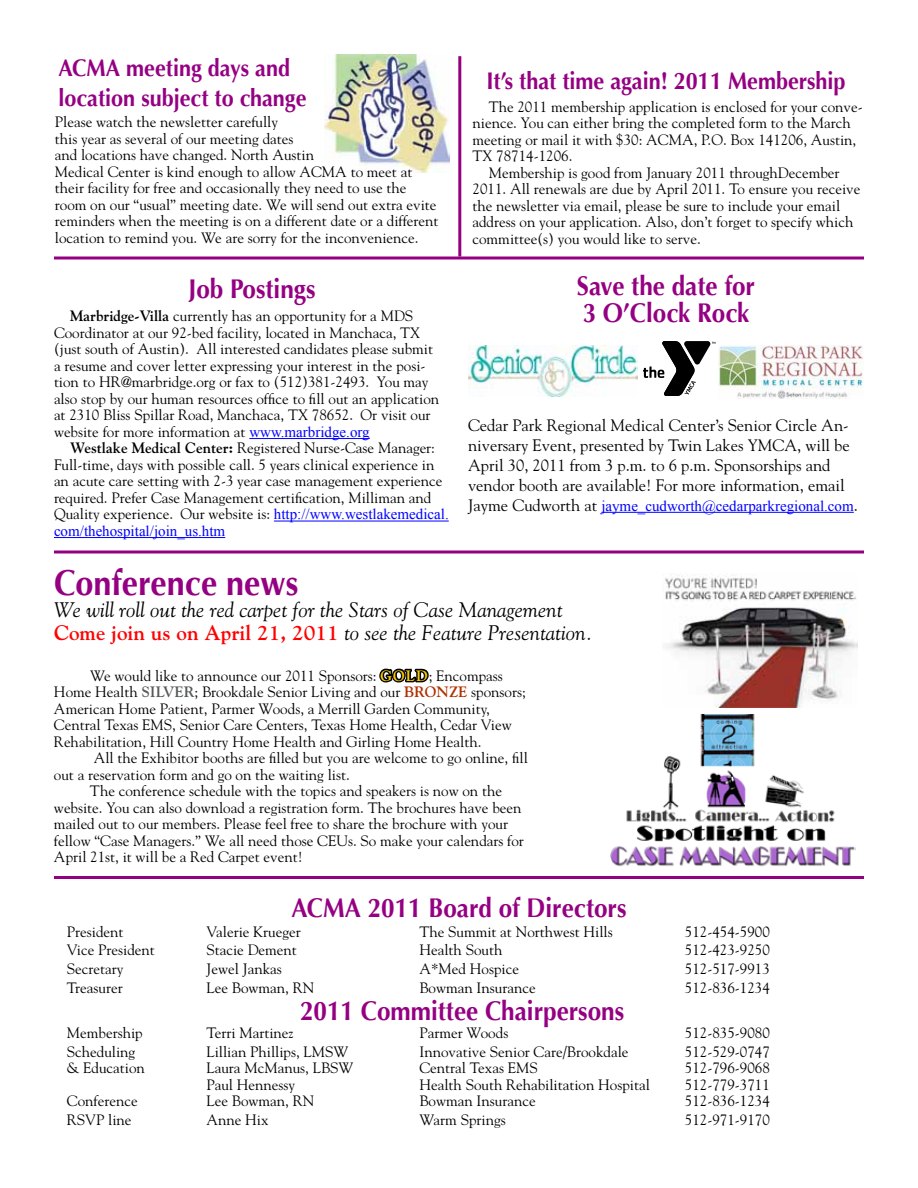
<style>
.page{position:relative;width:918px;height:1188px;background:#fff}
.page>*{position:absolute;margin:0;border:0;box-sizing:border-box;transform-origin:0 0}
.t1{font:700 36px "Optima";color:#950083;scale:.9 1}
.t2{font:700 27px/27px "Optima";color:#950083;scale:.9 1}
.t3{font:700 24px/30px "Optima";color:#950083;scale:.9 1}
.t4{font:italic 21px/22.5px "Goudy";color:#000}
.t5{font:16.5px/19.8px "Goudy";color:#000}
.t6{font:15px/16.5px "Goudy";color:#000}
.t7{font:15px "Times New Roman";color:#00f}
.s1{font-weight:700}
.s2{font-family:"Times New Roman";color:#00f}
.s3{font-family:"Goudy";font-size:16.5px;color:#000}
.s4{font-weight:700;font-style:normal;color:#f00}
.s5{font-weight:700;color:#ffcd00}
.s6{font-weight:700;color:#58595b}
.s7{font-weight:700;color:#b23000}
</style>
<div class="page">
<img style="left:324px;top:54px;width:126px;height:118px">
<img style="left:610px;top:715px;width:245px;height:152px">
<svg style="left:379px;top:668px;width:50px;height:15px"></svg>
<svg style="left:54px;top:550px;width:810px;height:4px;background:#af3fa1"></svg>
<hr style="left:54px;top:876px;width:810px;height:3px;background:#950083">
<svg style="left:54px;top:256px;width:810px;height:4px;background:#ae3fa1"></svg>
<hr style="left:458px;top:56px;width:3px;height:201px;background:#950083">
<img style="left:665px;top:573px;width:193px;height:134px">
<hr style="left:249px;top:438px;width:121px;height:1px;background:#00f">
<hr style="left:274px;top:521px;width:175px;height:1px;background:#00f">
<hr style="left:54px;top:537px;width:171px;height:1px;background:#00f">
<hr style="left:601px;top:512px;width:253px;height:1px;background:#00f">
<img style="left:718px;top:345px;width:145px;height:53px">
<img style="left:468px;top:345px;width:169px;height:51px">
<svg style="left:643px;top:341px;width:72px;height:55px"></svg>
<h3 class="t3" style="left:58px;top:53px;width:277px">ACMA meeting days and location subject to change</h3>
<p class="t6" style="left:55px;top:113px;width:385px">Please watch the newsletter carefully<br>this year as several of our meeting dates<br>and locations have changed. North Austin<br>Medical Center is kind enough to allow ACMA to meet at their facility for free and occasionally they need to use the room on our “usual” meeting date. We will send out extra evite reminders when the meeting is on a different date or a different location to remind you. We are sorry for the inconvenience.</p>
<h3 class="t3" style="left:486px;top:66px;width:401px">It’s that time again! 2011 Membership</h3>
<p class="t6" style="left:489px;top:98px;width:376px">The 2011 membership application is enclosed for your conve-</p>
<p class="t6" style="left:472px;top:114px;width:380px">nience. You can either bring the completed form to the March</p>
<p class="t6" style="left:472px;top:131px;width:385px">meeting or mail it with $30: ACMA, P.O. Box 141206, Austin,</p>
<p class="t6" style="left:472px;top:147px;width:102px">TX 78714-1206.</p>
<p class="t6" style="left:489px;top:164px;width:352px">Membership is good from January 2011 throughDecember</p>
<p class="t6" style="left:472px;top:180px;width:389px">2011. All renewals are due by April 2011. To ensure you receive</p>
<p class="t6" style="left:472px;top:197px;width:369px">the newsletter via email, please be sure to include your email</p>
<p class="t6" style="left:472px;top:213px;width:382px">address on your application. Also, don’t forget to specify which</p>
<p class="t6" style="left:472px;top:230px;width:230px">committee(s) you would like to serve.</p>
<h2 class="t2" style="left:189px;top:276px;width:143px">Job Postings</h2>
<h2 class="t2" style="left:577px;top:273px;width:199px">Save the date for<br>3 O’Clock Rock</h2>
<p class="t6" style="left:54px;top:308px;width:387px;text-indent:16px"><span class="s1">Marbridge-Villa</span> currently has an opportunity for a MDS Coordinator at our 92-bed facility, located in Manchaca, TX (just south of Austin). All interested candidates please submit a resume and cover letter expressing your interest in the posi&shy;tion to HR@marbridge.org or fax to (512)381-2493. You may also stop by our human resources office to fill out an application at 2310 Bliss Spillar Road, Manchaca, TX 78652. Or visit our website for more information at <span class="s2">www.marbridge.org</span></p>
<p class="t6" style="left:54px;top:440px;width:396px;text-indent:16px"><span class="s1">Westlake Medical Center:</span> Registered Nurse-Case Manager:<br>Full-time, days with possible call. 5 years clinical experience in an acute care setting with 2-3 year case management experience required. Prefer Case Management certification, Milliman and Quality experience. Our website is: <span class="s2">http://www.westlakemedical.</span></p>
<p class="t7" style="left:54px;top:521px;width:173px">com/thehospital/join_us.htm</p>
<p class="t5" style="left:468px;top:415px;width:383px">Cedar Park Regional Medical Center’s Senior Circle An&shy;niversary Event, presented by Twin Lakes YMCA, will be April 30, 2011 from 3 p.m. to 6 p.m. Sponsorships and vendor booth are available! For more information, email</p>
<p class="t7" style="left:468px;top:496px;width:391px"><span class="s3">Jayme Cudworth at</span> jayme_cudworth@cedarparkregional.com<span class="s3">.</span></p>
<h1 class="t1" style="left:54px;top:561px;width:273px">Conference news</h1>
<h3 class="t4" style="left:54px;top:598px;width:540px">We will roll out the red carpet for the Stars of Case Management<br><span class="s4">Come join us on April 21, 2011</span> to see the Feature Presentation.</h3>
<p class="t6" style="left:54px;top:667px;width:473px;text-indent:36px">We would like to announce our 2011 Sponsors: <span class="s5">GOLD</span>; Encompass Home Health <span class="s6">SILVER</span>; Brookdale Senior Living and our <span class="s7">BRONZE</span> sponsors; American Home Patient, Parmer Woods, a Merrill Garden Community, Central Texas EMS, Senior Care Centers, Texas Home Health, Cedar View Rehabilitation, Hill Country Home Health and Girling Home Health.</p>
<p class="t6" style="left:94px;top:749px;width:436px">All the Exhibitor booths are filled but you are welcome to go online, fill</p>
<p class="t6" style="left:54px;top:766px;width:297px">out a reservation form and go on the waiting list.</p>
<p class="t6" style="left:90px;top:782px;width:414px">The conference schedule with the topics and speakers is now on the</p>
<p class="t6" style="left:54px;top:799px;width:469px">website. You can also download a registration form. The brochures have been</p>
<p class="t6" style="left:54px;top:815px;width:456px">mailed out to our members. Please feel free to share the brochure with your</p>
<p class="t6" style="left:54px;top:832px;width:471px">fellow “Case Managers.” We all need those CEUs. So make your calendars for</p>
<p class="t6" style="left:54px;top:848px;width:250px">April 21st, it will be a Red Carpet event!</p>
<h2 class="t2" style="left:291px;top:895px;width:374px">ACMA 2011 Board of Directors</h2>
<p class="t6" style="left:67px;top:923px;width:58px">President</p>
<p class="t6" style="left:206px;top:923px;width:96px">Valerie Krueger</p>
<p class="t6" style="left:419px;top:923px;width:195px">The Summit at Northwest Hills</p>
<p class="t6" style="left:685px;top:923px;width:86px">512-454-5900</p>
<p class="t6" style="left:67px;top:941px;width:89px">Vice President</p>
<p class="t6" style="left:206px;top:941px;width:92px">Stacie Dement</p>
<p class="t6" style="left:419px;top:941px;width:84px">Health South</p>
<p class="t6" style="left:685px;top:941px;width:86px">512-423-9250</p>
<p class="t6" style="left:67px;top:960px;width:58px">Secretary</p>
<p class="t6" style="left:206px;top:960px;width:77px">Jewel Jankas</p>
<p class="t6" style="left:419px;top:960px;width:101px">A*Med Hospice</p>
<p class="t6" style="left:685px;top:960px;width:86px">512-517-9913</p>
<p class="t6" style="left:67px;top:979px;width:57px">Treasurer</p>
<p class="t6" style="left:206px;top:979px;width:109px">Lee Bowman, RN</p>
<p class="t6" style="left:419px;top:979px;width:118px">Bowman Insurance</p>
<p class="t6" style="left:685px;top:979px;width:86px">512-836-1234</p>
<h2 class="t2" style="left:300px;top:997px;width:362px">2011 Committee Chairpersons</h2>
<p class="t6" style="left:67px;top:1024px;width:77px">Membership</p>
<p class="t6" style="left:206px;top:1024px;width:89px">Terri Martinez</p>
<p class="t6" style="left:419px;top:1024px;width:90px">Parmer Woods</p>
<p class="t6" style="left:685px;top:1024px;width:86px">512-835-9080</p>
<p class="t6" style="left:67px;top:1043px;width:70px">Scheduling</p>
<p class="t6" style="left:206px;top:1043px;width:144px">Lillian Phillips, LMSW</p>
<p class="t6" style="left:419px;top:1043px;width:211px">Innovative Senior Care/Brookdale</p>
<p class="t6" style="left:685px;top:1043px;width:86px">512-529-0747</p>
<p class="t6" style="left:67px;top:1059px;width:79px">&amp; Education</p>
<p class="t6" style="left:206px;top:1059px;width:149px">Laura McManus, LBSW</p>
<p class="t6" style="left:419px;top:1059px;width:120px">Central Texas EMS</p>
<p class="t6" style="left:685px;top:1059px;width:86px">512-796-9068</p>
<p class="t6" style="left:206px;top:1076px;width:90px">Paul Hennessy</p>
<p class="t6" style="left:419px;top:1076px;width:232px">Health South Rehabilitation Hospital</p>
<p class="t6" style="left:685px;top:1076px;width:86px">512-779-3711</p>
<p class="t6" style="left:67px;top:1092px;width:72px">Conference</p>
<p class="t6" style="left:206px;top:1092px;width:109px">Lee Bowman, RN</p>
<p class="t6" style="left:419px;top:1092px;width:118px">Bowman Insurance</p>
<p class="t6" style="left:685px;top:1092px;width:86px">512-836-1234</p>
<p class="t6" style="left:67px;top:1111px;width:66px">RSVP line</p>
<p class="t6" style="left:206px;top:1111px;width:64px">Anne Hix</p>
<p class="t6" style="left:419px;top:1111px;width:88px">Warm Springs</p>
<p class="t6" style="left:685px;top:1111px;width:86px">512-971-9170</p>
</div>
